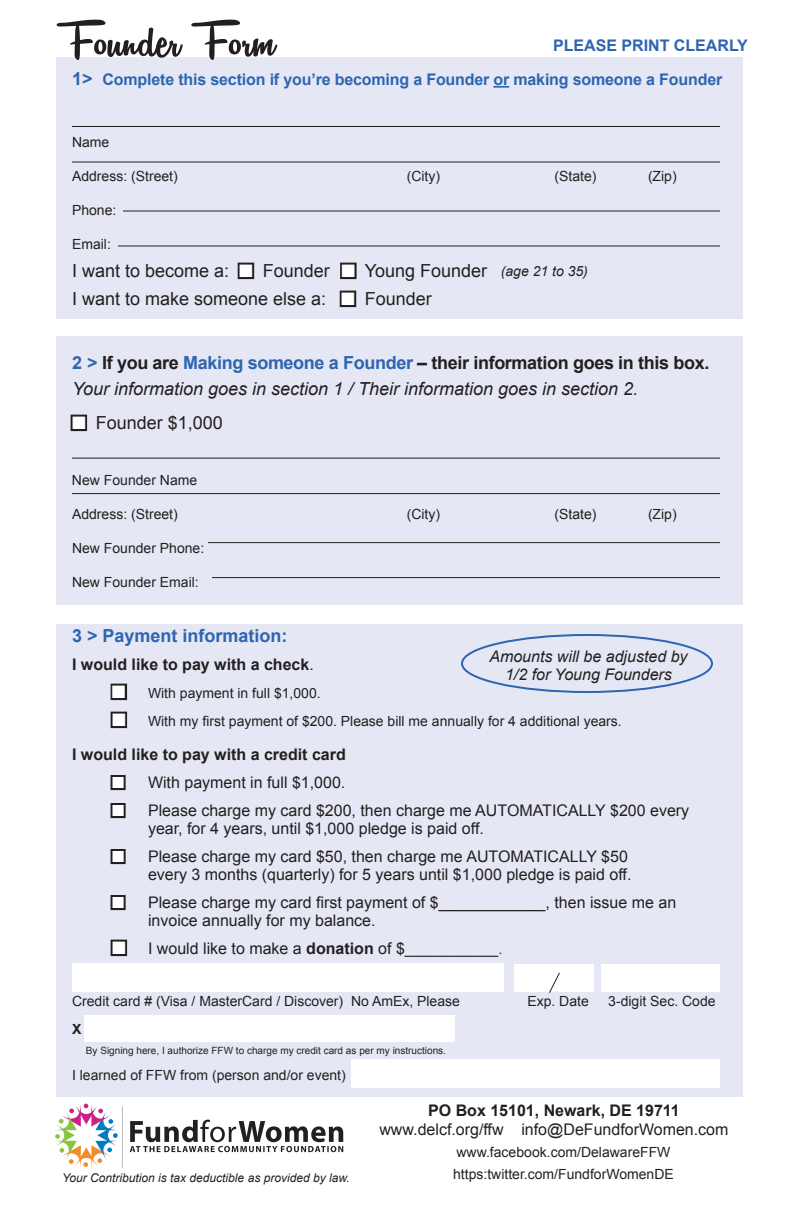
<style>
.page{position:relative;width:792px;height:1224px;background:#fff}
.page>*{position:absolute;margin:0;border:0;box-sizing:border-box;transform-origin:0 0}
.t1{font:60px "Remachine Script Personal Use";color:#231f20}
.t2{font:18px "Arial";color:#231f20}
.t3{font:700 18px "Arial";letter-spacing:-.02em;color:#231f20}
.t4{font:italic 18px "Arial";color:#231f20}
.t5{font:700 18px "Arial";color:#2e65b1}
.t6{font:16px "Arial";color:#231f20}
.t7{font:700 16px "Arial";letter-spacing:-.01em;color:#2e65b1}
.t8{font:700 16px "Arial";color:#231f20}
.t9{font:italic 16px/18px "Arial";color:#231f20;text-align:center}
.t10{font:14px "Arial";color:#231f20}
.t11{font:italic 14px "Arial";color:#231f20}
.t12{font:700 14px "Arial";color:#231f20}
.t13{font:italic 12px "Arial";color:#231f20}
.t14{font:10px "Arial";color:#231f20}
.s1{font-size:18px}
.s2{color:#fff}
.s3{color:#2e65b1}
.s4{font-weight:400}
.s5{font-weight:700}
.s6{font-size:14px}
</style>
<div class="page">
<div style="left:57px;top:624px;width:686px;height:473px;background:#e5e8f4"></div>
<div style="left:72px;top:963px;width:432px;height:29px;background:#fff"></div>
<div style="left:351px;top:1059px;width:369px;height:29px;background:#fff"></div>
<div style="left:57px;top:337px;width:686px;height:268px;background:#e5e8f4"></div>
<div style="left:57px;top:57px;width:686px;height:262px;background:#e5e8f4"></div>
<svg style="left:494px;top:86px;width:15px;height:2px"></svg>
<div style="left:238px;top:263px;width:16px;height:16px;border:4px solid #231f20"></div>
<div style="left:340px;top:263px;width:17px;height:16px;border:4px solid #231f20"></div>
<div style="left:340px;top:291px;width:16px;height:16px;border:4px solid #231f20"></div>
<div style="left:111px;top:684px;width:16px;height:16px;border:4px solid #231f20"></div>
<div style="left:111px;top:712px;width:16px;height:16px;border:4px solid #231f20"></div>
<div style="left:111px;top:775px;width:15px;height:15px;border:4px solid #231f20"></div>
<div style="left:111px;top:803px;width:15px;height:15px;border:4px solid #231f20"></div>
<div style="left:111px;top:849px;width:15px;height:15px;border:4px solid #231f20"></div>
<div style="left:111px;top:895px;width:15px;height:15px;border:4px solid #231f20"></div>
<div style="left:111px;top:940px;width:16px;height:16px;border:4px solid #231f20"></div>
<div style="left:514px;top:964px;width:79px;height:28px;background:#fff"></div>
<div style="left:601px;top:964px;width:119px;height:28px;background:#fff"></div>
<div style="left:71px;top:415px;width:16px;height:16px;border:4px solid #231f20"></div>
<svg style="left:130px;top:1120px;width:213px;height:32px"></svg>
<hr style="left:122px;top:1106px;width:1px;height:62px;background:#bcbdc0">
<svg style="left:55px;top:1103px;width:63px;height:64px"></svg>
<svg style="left:549px;top:972px;width:11px;height:21px"></svg>
<hr style="left:72px;top:126px;width:648px;height:1px;background:#231f20">
<hr style="left:72px;top:162px;width:648px;height:1px;background:#231f20">
<hr style="left:123px;top:211px;width:597px;height:1px;background:#231f20">
<hr style="left:118px;top:246px;width:602px;height:1px;background:#231f20">
<hr style="left:72px;top:458px;width:648px;height:1px;background:#231f20">
<hr style="left:72px;top:493px;width:648px;height:1px;background:#231f20">
<hr style="left:208px;top:542px;width:512px;height:1px;background:#231f20">
<hr style="left:212px;top:577px;width:508px;height:1px;background:#231f20">
<div style="left:84px;top:1015px;width:371px;height:27px;background:#fff"></div>
<div style="left:461px;top:634px;width:252px;height:59px;border:2px solid #2e65b1;border-radius:50%"></div>
<p class="t1" style="left:57px;top:6px;width:220px">Founder Form</p>
<p class="t7" style="left:553px;top:34px;width:196px">PLEASE PRINT CLEARLY</p>
<p class="t7" style="left:72px;top:69px;width:652px"><span class="s1">1&gt;</span> Complete this section if you’re becoming a Founder or making someone a Founder</p>
<p class="t10" style="left:72px;top:133px;width:39px">Name</p>
<p class="t10" style="left:72px;top:167px;width:107px">Address: (Street)</p>
<p class="t10" style="left:407px;top:167px;width:35px">(City)</p>
<p class="t10" style="left:555px;top:167px;width:44px">(State)</p>
<p class="t10" style="left:648px;top:167px;width:30px">(Zip)</p>
<p class="t10" style="left:72px;top:201px;width:46px">Phone:</p>
<p class="t10" style="left:72px;top:235px;width:40px">Email:</p>
<p class="t2" style="left:72px;top:259px;width:417px">I want to become a: <span class="s2">■</span> Founder <span class="s2">■</span> Young Founder</p>
<p class="t2" style="left:72px;top:287px;width:361px">I want to make someone else a: <span class="s2">■</span> Founder</p>
<p class="t11" style="left:501px;top:262px;width:89px">(age 21 to 35)</p>
<p class="t3" style="left:72px;top:350px;width:639px"><span class="s3">2 &gt;</span> If you are <span class="s3">Making someone a Founder</span> – their information goes in this box.</p>
<p class="t4" style="left:72px;top:377px;width:568px">Your information goes in section 1 / Their information goes in section 2.</p>
<p class="t2" style="left:72px;top:411px;width:152px"><span class="s2">■</span> Founder $1,000</p>
<p class="t10" style="left:72px;top:471px;width:127px">New Founder Name</p>
<p class="t10" style="left:72px;top:505px;width:107px">Address: (Street)</p>
<p class="t10" style="left:407px;top:505px;width:35px">(City)</p>
<p class="t10" style="left:555px;top:505px;width:44px">(State)</p>
<p class="t10" style="left:648px;top:505px;width:30px">(Zip)</p>
<p class="t10" style="left:72px;top:539px;width:134px">New Founder Phone:</p>
<p class="t10" style="left:72px;top:573px;width:128px">New Founder Email:</p>
<p class="t5" style="left:72px;top:624px;width:217px">3 &gt; Payment information:</p>
<p class="t8" style="left:72px;top:654px;width:243px">I would like to pay with a check<span class="s4">.</span></p>
<p class="t10" style="left:112px;top:684px;width:210px"><span class="s2">■</span> With payment in full $1,000.</p>
<p class="t10" style="left:112px;top:712px;width:511px"><span class="s2">■</span> With my first payment of $200. Please bill me annually for 4 additional years.</p>
<p class="t8" style="left:72px;top:744px;width:275px">I would like to pay with a credit card</p>
<p class="t6" style="left:112px;top:772px;width:235px"><span class="s2">■</span> With payment in full $1,000.</p>
<p class="t6" style="left:112px;top:800px;width:579px"><span class="s2">■</span> Please charge my card $200, then charge me AUTOMATICALLY $200 every</p>
<p class="t6" style="left:148px;top:818px;width:337px">year, for 4 years, until $1,000 pledge is paid off.</p>
<p class="t6" style="left:112px;top:846px;width:517px"><span class="s2">■</span> Please charge my card $50, then charge me AUTOMATICALLY $50</p>
<p class="t6" style="left:148px;top:864px;width:485px">every 3 months (quarterly) for 5 years until $1,000 pledge is paid off.</p>
<p class="t6" style="left:112px;top:892px;width:566px"><span class="s2">■</span> Please charge my card first payment of $____________, then issue me an</p>
<p class="t6" style="left:148px;top:910px;width:229px">invoice annually for my balance.</p>
<p class="t6" style="left:112px;top:938px;width:392px"><span class="s2">■</span> I would like to make a <span class="s5">donation</span> of $<span class="s6">____________.</span></p>
<p class="t10" style="left:72px;top:992px;width:389px">Credit card # (Visa / MasterCard / Discover) No AmEx, Please</p>
<p class="t10" style="left:527px;top:992px;width:63px">Exp. Date</p>
<p class="t10" style="left:608px;top:992px;width:109px">3-digit Sec. Code</p>
<p class="t12" style="left:72px;top:1020px;width:11px">X</p>
<p class="t14" style="left:86px;top:1044px;width:362px">By Signing here, I authorize FFW to charge my credit card as per my instructions.</p>
<p class="t10" style="left:72px;top:1066px;width:275px">I learned of FFW from (person and/or event)</p>
<p class="t9" style="left:489px;top:647px;width:200px">Amounts will be adjusted by<br>1/2 for Young Founders</p>
<p class="t8" style="left:428px;top:1099px;width:253px">PO Box 15101, Newark, DE 19711</p>
<p class="t6" style="left:379px;top:1119px;width:351px">www.delcf.org/ffw info@DeFundforWomen.com</p>
<p class="t10" style="left:457px;top:1143px;width:215px">www.facebook.com/DelawareFFW</p>
<p class="t13" style="left:62px;top:1170px;width:289px">Your Contribution is tax deductible as provided by law.</p>
<p class="t10" style="left:453px;top:1165px;width:222px">https:twitter.com/FundforWomenDE</p>
</div>
